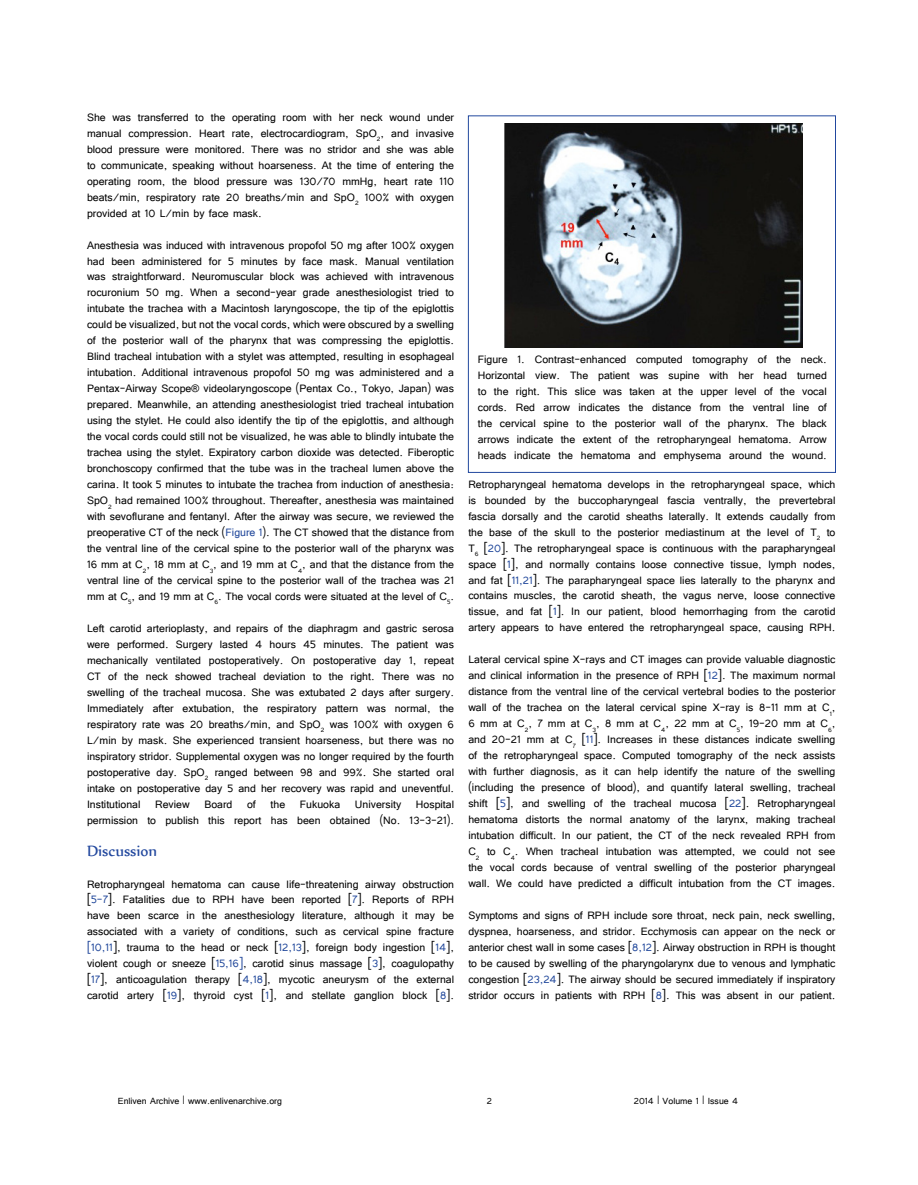
<style>
.page{position:relative;width:918px;height:1185px;background:#fff}
.page>*{position:absolute;margin:0;border:0;box-sizing:border-box;transform-origin:0 0}
.Paragraph_Style14{font:18px "Nyala";color:#22489e}
.Paragraph_Style14-2{font:13.5px/16px "Tunga";color:#000;text-align:justify}
.Paragraph_Style5{font:11.25px "Tunga";color:#000}
.s1{color:#1f469a}
</style>
<div class="page">
<div style="left:468px;top:115px;width:368px;height:358px;background:#fff;border:1px solid #22489e"></div>
<img style="left:504px;top:124px;width:298px;height:224px">
<p class="Paragraph_Style14-2" style="left:87px;top:108px;width:369px">She was transferred to the operating room with her neck wound under manual compression. Heart rate, electrocardiogram, SpO<sub>2</sub>, and invasive blood pressure were monitored. There was no stridor and she was able to communicate, speaking without hoarseness. At the time of entering the operating room, the blood pressure was 130/70 mmHg, heart rate 110 beats/min, respiratory rate 20 breaths/min and SpO<sub>2</sub> 100% with oxygen provided at 10 L/min by face mask.</p>
<p class="Paragraph_Style14-2" style="left:87px;top:236px;width:369px">Anesthesia was induced with intravenous propofol 50 mg after 100% oxygen had been administered for 5 minutes by face mask. Manual ventilation was straightforward. Neuromuscular block was achieved with intravenous rocuronium 50 mg. When a second-year grade anesthesiologist tried to intubate the trachea with a Macintosh laryngoscope, the tip of the epiglottis could be visualized, but not the vocal cords, which were obscured by a swelling of the posterior wall of the pharynx that was compressing the epiglottis.<br>Blind tracheal intubation with a stylet was attempted, resulting in esophageal intubation. Additional intravenous propofol 50 mg was administered and a Pentax-Airway Scope® videolaryngoscope (Pentax Co., Tokyo, Japan) was prepared. Meanwhile, an attending anesthesiologist tried tracheal intubation using the stylet. He could also identify the tip of the epiglottis, and although the vocal cords could still not be visualized, he was able to blindly intubate the trachea using the stylet. Expiratory carbon dioxide was detected. Fiberoptic bronchoscopy confirmed that the tube was in the tracheal lumen above the carina. It took 5 minutes to intubate the trachea from induction of anesthesia:<br>SpO<sub>2</sub> had remained 100% throughout. Thereafter, anesthesia was maintained with sevoflurane and fentanyl. After the airway was secure, we reviewed the preoperative CT of the neck (<span class="s1">Figure 1</span>). The CT showed that the distance from the ventral line of the cervical spine to the posterior wall of the pharynx was 16 mm at C<sub>2</sub>, 18 mm at C<sub>3</sub>, and 19 mm at C<sub>4</sub>, and that the distance from the ventral line of the cervical spine to the posterior wall of the trachea was 21 mm at C<sub>5</sub>, and 19 mm at C<sub>6</sub>. The vocal cords were situated at the level of C<sub>5</sub>.</p>
<p class="Paragraph_Style14-2" style="left:87px;top:619px;width:369px">Left carotid arterioplasty, and repairs of the diaphragm and gastric serosa were performed. Surgery lasted 4 hours 45 minutes. The patient was mechanically ventilated postoperatively. On postoperative day 1, repeat CT of the neck showed tracheal deviation to the right. There was no swelling of the tracheal mucosa. She was extubated 2 days after surgery.<br>Immediately after extubation, the respiratory pattern was normal, the respiratory rate was 20 breaths/min, and SpO<sub>2</sub> was 100% with oxygen 6<br>L/min by mask. She experienced transient hoarseness, but there was no inspiratory stridor. Supplemental oxygen was no longer required by the fourth postoperative day. SpO<sub>2</sub> ranged between 98 and 99%. She started oral intake on postoperative day 5 and her recovery was rapid and uneventful.</p>
<p class="Paragraph_Style14-2" style="left:87px;top:795px;width:369px">Institutional Review Board of the Fukuoka University Hospital permission to publish this report has been obtained (No. 13-3-21).</p>
<p class="Paragraph_Style14" style="left:87px;top:840px;width:72px">Discussion</p>
<p class="Paragraph_Style14-2" style="left:87px;top:875px;width:369px">Retropharyngeal hematoma can cause life-threatening airway obstruction [<span class="s1">5-7</span>]. Fatalities due to RPH have been reported [<span class="s1">7</span>]. Reports of RPH have been scarce in the anesthesiology literature, although it may be associated with a variety of conditions, such as cervical spine fracture <span class="s1">[10,11</span>], trauma to the head or neck [<span class="s1">12,13</span>], foreign body ingestion [<span class="s1">14</span>], violent cough or sneeze [<span class="s1">15,16]</span>, carotid sinus massage [<span class="s1">3</span>], coagulopathy [<span class="s1">17</span>], anticoagulation therapy [<span class="s1">4,18</span>], mycotic aneurysm of the external carotid artery [<span class="s1">19</span>], thyroid cyst [<span class="s1">1</span>], and stellate ganglion block [<span class="s1">8</span>].</p>
<p class="Paragraph_Style14-2" style="left:478px;top:350px;width:351px">Figure 1. Contrast-enhanced computed tomography of the neck.<br>Horizontal view. The patient was supine with her head turned to the right. This slice was taken at the upper level of the vocal cords. Red arrow indicates the distance from the ventral line of the cervical spine to the posterior wall of the pharynx. The black arrows indicate the extent of the retropharyngeal hematoma. Arrow heads indicate the hematoma and emphysema around the wound.</p>
<p class="Paragraph_Style14-2" style="left:468px;top:475px;width:369px">Retropharyngeal hematoma develops in the retropharyngeal space, which is bounded by the buccopharyngeal fascia ventrally, the prevertebral fascia dorsally and the carotid sheaths laterally. It extends caudally from the base of the skull to the posterior mediastinum at the level of T<sub>2</sub> to T<sub>6</sub> [<span class="s1">20</span>]. The retropharyngeal space is continuous with the parapharyngeal space [<span class="s1">1</span>], and normally contains loose connective tissue, lymph nodes, and fat [<span class="s1">11,21</span>]. The parapharyngeal space lies laterally to the pharynx and contains muscles, the carotid sheath, the vagus nerve, loose connective tissue, and fat [<span class="s1">1</span>]. In our patient, blood hemorrhaging from the carotid artery appears to have entered the retropharyngeal space, causing RPH.</p>
<p class="Paragraph_Style14-2" style="left:468px;top:651px;width:369px">Lateral cervical spine X-rays and CT images can provide valuable diagnostic and clinical information in the presence of RPH [<span class="s1">12</span>]. The maximum normal distance from the ventral line of the cervical vertebral bodies to the posterior wall of the trachea on the lateral cervical spine X-ray is 8-11 mm at C<sub>1</sub>, 6 mm at C<sub>2</sub>, 7 mm at C<sub>3</sub>, 8 mm at C<sub>4</sub>, 22 mm at C<sub>5</sub>, 19-20 mm at C<sub>6</sub>, and 20-21 mm at C<sub>7</sub> [<span class="s1">11</span>]. Increases in these distances indicate swelling of the retropharyngeal space. Computed tomography of the neck assists with further diagnosis, as it can help identify the nature of the swelling (including the presence of blood), and quantify lateral swelling, tracheal shift [<span class="s1">5</span>], and swelling of the tracheal mucosa [<span class="s1">22</span>]. Retropharyngeal hematoma distorts the normal anatomy of the larynx, making tracheal intubation difficult. In our patient, the CT of the neck revealed RPH from C<sub>2</sub> to C<sub>4</sub>. When tracheal intubation was attempted, we could not see the vocal cords because of ventral swelling of the posterior pharyngeal wall. We could have predicted a difficult intubation from the CT images.</p>
<p class="Paragraph_Style14-2" style="left:468px;top:906px;width:369px">Symptoms and signs of RPH include sore throat, neck pain, neck swelling, dyspnea, hoarseness, and stridor. Ecchymosis can appear on the neck or anterior chest wall in some cases [<span class="s1">8,12</span>]. Airway obstruction in RPH is thought to be caused by swelling of the pharyngolarynx due to venous and lymphatic congestion [<span class="s1">23,24</span>]. The airway should be secured immediately if inspiratory stridor occurs in patients with RPH [<span class="s1">8</span>]. This was absent in our patient.</p>
<p class="Paragraph_Style5" style="left:118px;top:1094px;width:166px">Enliven Archive | www.enlivenarchive.org</p>
<p class="Paragraph_Style5" style="left:487px;top:1094px;width:7px">2</p>
<p class="Paragraph_Style5" style="left:634px;top:1094px;width:106px">2014 | Volume 1 | Issue 4</p>
</div>
